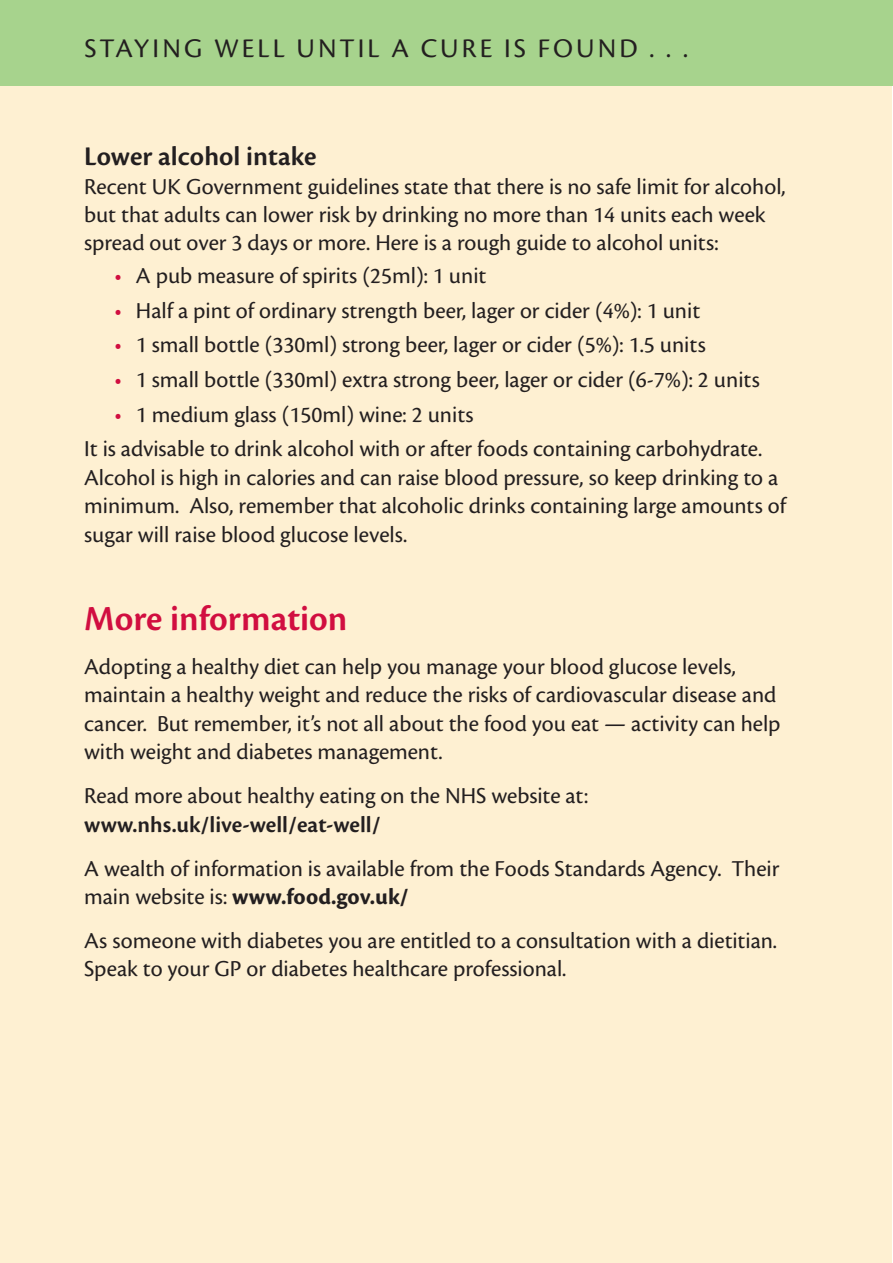
<style>
.page{position:relative;width:893px;height:1263px;background:#fff}
.page>*{position:absolute;margin:0;border:0;box-sizing:border-box;transform-origin:0 0}
.SubHead{font:600 36.6px "Cronos Pro";color:#d10e40}
.t1{font:28.05px "Cronos Pro";letter-spacing:.11em;color:#231f20}
.Body{font:600 28.05px "Cronos Pro";color:#231f20}
.Body-2{font:23.7px/28.5px "Cronos Pro";color:#231f20}
.s1{color:#d10e40}
.s2{font-weight:600}
.s3{font-weight:700}
</style>
<div class="page">
<div style="left:0;top:7px;width:892px;height:1256px;background:#fef0d2"></div>
<div style="left:0;top:0;width:893px;height:85px;background:#a7d38d"></div>
<p class="t1" style="left:85px;top:32px;width:605px">STAYING WELL UNTIL A CURE IS FOUND . . .</p>
<p class="Body" style="left:84px;top:140px;width:234px">Lower alcohol intake</p>
<p class="Body-2" style="left:84px;top:172px;width:703px">Recent UK Government guidelines state that there is no safe limit for alcohol, but that adults can lower risk by drinking no more than 14 units each week spread out over 3 days or more. Here is a rough guide to alcohol units:</p>
<p class="Body-2" style="left:114px;top:262px;width:374px"><span class="s1">•</span> A pub measure of spirits (25ml): 1 unit</p>
<p class="Body-2" style="left:114px;top:296px;width:587px"><span class="s1">•</span> Half a pint of ordinary strength beer, lager or cider (4%): 1 unit</p>
<p class="Body-2" style="left:114px;top:331px;width:593px"><span class="s1">•</span> 1 small bottle (330ml) strong beer, lager or cider (5%): 1.5 units</p>
<p class="Body-2" style="left:114px;top:366px;width:647px"><span class="s1">•</span> 1 small bottle (330ml) extra strong beer, lager or cider (6-7%): 2 units</p>
<p class="Body-2" style="left:114px;top:400px;width:361px"><span class="s1">•</span> 1 medium glass (150ml) wine: 2 units</p>
<p class="Body-2" style="left:84px;top:435px;width:703px">It is advisable to drink alcohol with or after foods containing carbohydrate.<br>Alcohol is high in calories and can raise blood pressure, so keep drinking to a minimum. Also, remember that alcoholic drinks containing large amounts of sugar will raise blood glucose levels.</p>
<p class="SubHead" style="left:84px;top:597px;width:265px">More information</p>
<p class="Body-2" style="left:84px;top:652px;width:698px">Adopting a healthy diet can help you manage your blood glucose levels, maintain a healthy weight and reduce the risks of cardiovascular disease and cancer. But remember, it’s not all about the food you eat — activity can help with weight and diabetes management.</p>
<p class="Body-2" style="left:84px;top:781px;width:506px">Read more about healthy eating on the NHS website at: <span class="s2">www.nhs.uk/live-well/eat-well/</span></p>
<p class="Body-2" style="left:84px;top:854px;width:697px">A wealth of information is available from the Foods Standards Agency. Their main website is: <span class="s3">www.food.gov.uk/</span></p>
<p class="Body-2" style="left:84px;top:926px;width:694px">As someone with diabetes you are entitled to a consultation with a dietitian.<br>Speak to your GP or diabetes healthcare professional.</p>
</div>
